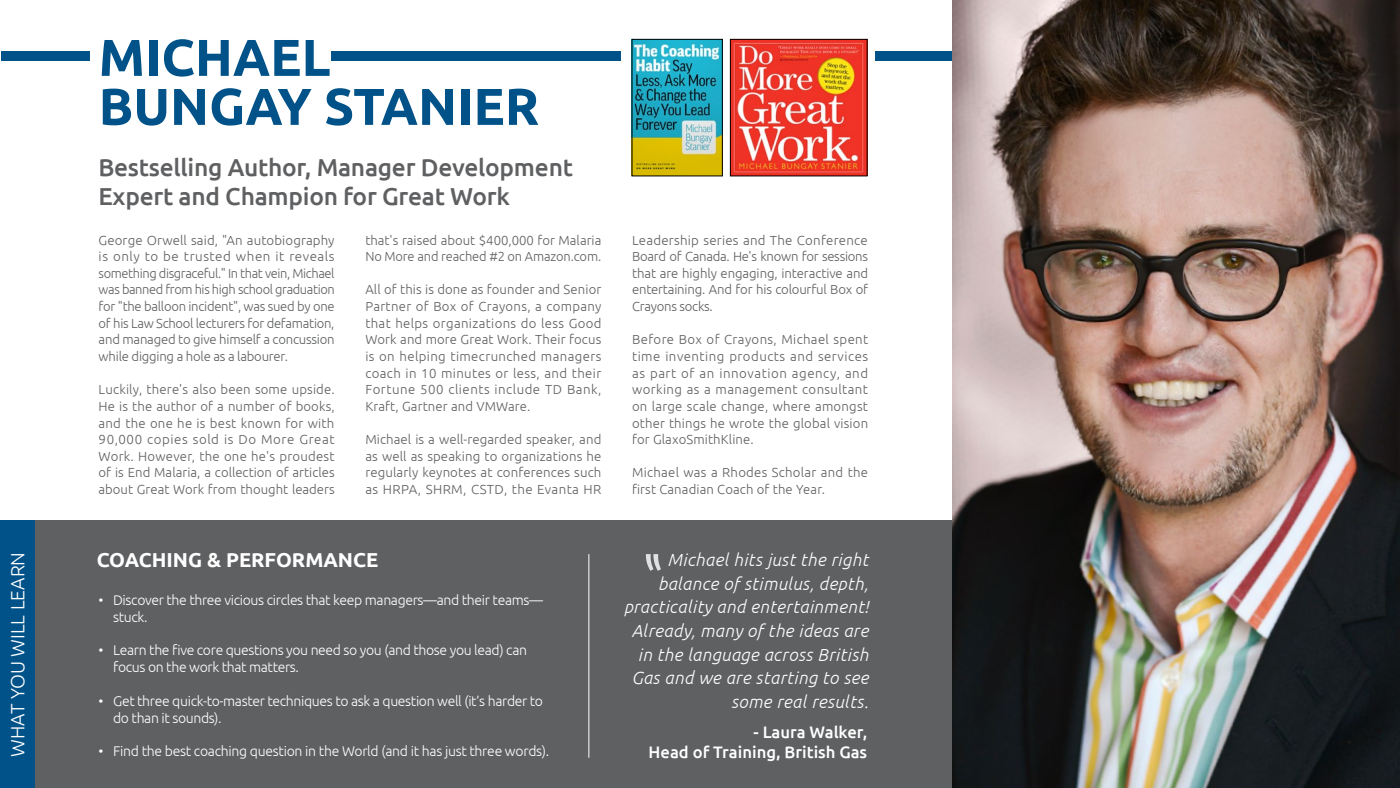
<style>
.page{position:relative;width:1400px;height:788px;background:#fff}
.page>*{position:absolute;margin:0;border:0;box-sizing:border-box;transform-origin:0 0}
.t1{font:700 51.71px/49px "Ubuntu";color:#005288}
.t2{font:500 24.5px/29.4px "Ubuntu";letter-spacing:-.01em;color:#5f6062}
.t3{font:700 20.12px "Ubuntu";color:#fff}
.t4{font:300 19.25px "Ubuntu";color:#fff}
.t5{font:italic 300 17.5px/23.6px "Ubuntu";letter-spacing:.025em;color:#fff;text-align:right}
.t6{font:500 16.62px "Ubuntu";color:#fff}
.t7{font:300 14px/16.8px "Ubuntu";letter-spacing:-.025em;color:#fff}
.t8{font:300 13.12px/16.6px "Ubuntu";color:#5f6062;text-align:justify}
.t9{font:300 13.12px/16.6px "Ubuntu";letter-spacing:.02em;color:#5f6062}
</style>
<div class="page">
<div style="left:0;top:520px;width:953px;height:268px;background:#5f6062"></div>
<hr style="left:589px;top:554px;width:1px;height:203px;background:#fff">
<div style="left:1px;top:520px;width:34px;height:268px;background:#005288"></div>
<svg style="left:646px;top:554px;width:15px;height:16px"></svg>
<div style="left:331px;top:51px;width:290px;height:10px;background:#005288"></div>
<div style="left:1px;top:51px;width:89px;height:10px;background:#005288"></div>
<div style="left:875px;top:51px;width:79px;height:10px;background:#005288"></div>
<img style="left:732px;top:41px;width:133px;height:133px">
<div style="left:730px;top:39px;width:137px;height:137px;border:1px solid #000"></div>
<img style="left:634px;top:41px;width:86px;height:133px">
<img style="left:953px;top:0;width:447px;height:788px">
<h3 class="t4" style="left:6px;top:756px;width:206px;rotate:-90deg">WHAT YOU WILL LEARN</h3>
<h1 class="t1" style="left:99px;top:32px;width:442px">MICHAEL<br>BUNGAY STANIER</h1>
<h2 class="t2" style="left:98px;top:151px;width:476px">Bestselling Author, Manager Development<br>Expert and Champion for Great Work</h2>
<p class="t8" style="left:99px;top:231px;width:238px">George Orwell said, "An autobiography is only to be trusted when it reveals something disgraceful." In that vein, Michael was banned from his high school graduation for "the balloon incident", was sued by one of his Law School lecturers for defamation, and managed to give himself a concussion while digging a hole as a labourer.</p>
<p class="t8" style="left:99px;top:381px;width:238px">Luckily, there's also been some upside.<br>He is the author of a number of books, and the one he is best known for with 90,000 copies sold is Do More Great Work. However, the one he's proudest of is End Malaria, a collection of articles about Great Work from thought leaders</p>
<p class="t8" style="left:365px;top:231px;width:238px">that's raised about $400,000 for Malaria<br>No More and reached #2 on Amazon.com.</p>
<p class="t8" style="left:365px;top:281px;width:238px">All of this is done as founder and Senior Partner of Box of Crayons, a company that helps organizations do less Good Work and more Great Work. Their focus is on helping timecrunched managers coach in 10 minutes or less, and their Fortune 500 clients include TD Bank, Kraft, Gartner and VMWare.</p>
<p class="t8" style="left:365px;top:431px;width:238px">Michael is a well-regarded speaker, and as well as speaking to organizations he regularly keynotes at conferences such as HRPA, SHRM, CSTD, the Evanta HR</p>
<h3 class="t3" style="left:97px;top:547px;width:283px">COACHING &amp; PERFORMANCE</h3>
<p class="t7" style="left:98px;top:591px;width:7px">•</p>
<p class="t7" style="left:98px;top:641px;width:7px">•</p>
<p class="t7" style="left:98px;top:692px;width:7px">•</p>
<p class="t7" style="left:98px;top:742px;width:7px">•</p>
<p class="t7" style="left:113px;top:591px;width:431px">Discover the three vicious circles that keep managers—and their teams— stuck.</p>
<p class="t7" style="left:113px;top:641px;width:415px">Learn the five core questions you need so you (and those you lead) can focus on the work that matters.</p>
<p class="t7" style="left:113px;top:692px;width:431px">Get three quick-to-master techniques to ask a question well (it’s harder to do than it sounds).</p>
<p class="t7" style="left:113px;top:742px;width:438px">Find the best coaching question in the World (and it has just three words).</p>
<p class="t8" style="left:632px;top:231px;width:238px">Leadership series and The Conference Board of Canada. He's known for sessions that are highly engaging, interactive and entertaining. And for his colourful Box of Crayons socks.</p>
<p class="t8" style="left:632px;top:331px;width:238px">Before Box of Crayons, Michael spent time inventing products and services as part of an innovation agency, and working as a management consultant on large scale change, where amongst other things he wrote the global vision for GlaxoSmithKline.</p>
<p class="t9" style="left:632px;top:464px;width:238px">Michael was a Rhodes Scholar and the first Canadian Coach of the Year.</p>
<h3 class="t5" style="left:624px;top:547px;width:246px">Michael hits just the right balance of stimulus, depth, practicality and entertainment!<br>Already, many of the ideas are in the language across British<br>Gas and we are starting to see some real results.</h3>
<p class="t6" style="left:754px;top:721px;width:115px">- Laura Walker,</p>
<p class="t6" style="left:649px;top:741px;width:220px">Head of Training, British Gas</p>
</div>
